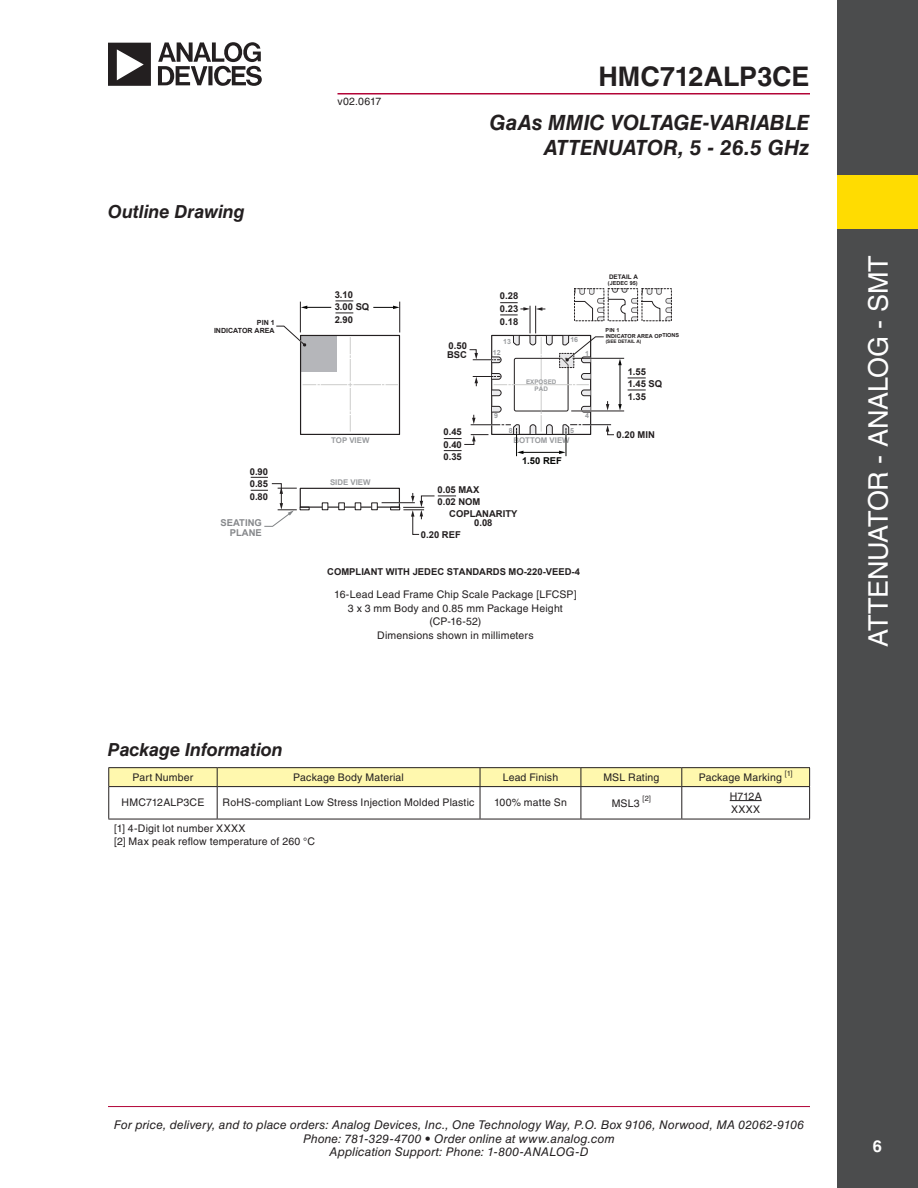
<style>
.page{position:relative;width:918px;height:1188px;background:#fff}
.page>*{position:absolute;margin:0;border:0;box-sizing:border-box;transform-origin:0 0}
.t1{font:27px "Helvetica LT Std";letter-spacing:-.01em;color:#fff}
.t2{font:700 27px "Helvetica LT Std";letter-spacing:-.005em;color:#231f20}
.t3{font:italic 700 21px/25.2px "Helvetica LT Std";color:#231f20;text-align:right}
.t4{font:italic 700 18px "Helvetica LT Std";letter-spacing:-.005em;color:#231f20}
.t5{font:700 16.5px "Helvetica LT Std";color:#fff}
.t6{font:italic 12px/13.5px "Helvetica LT Std";letter-spacing:.01em;color:#231f20;text-align:center}
.t7{font:10.5px "Helvetica LT Std";letter-spacing:.015em;color:#231f20}
.t8{font:700 9.45px/12.6px "Arial";color:#231f20}
.t9{font:700 9.45px/9.4px "Arial";color:#86888b;text-align:right}
.t10{font:700 9.45px "Arial";color:#040503}
.t11{font:700 7.8px "Arial";color:#9a9c9f}
.t12{font:7.5px "Helvetica LT Std";color:#231f20}
.t13{font:700 7.05px/7.8px "Arial";color:#231f20;text-align:right}
.t14{font:700 7.05px "Arial";color:#9a9c9f}
.t15{font:700 6.3px/6.3px "Arial";color:#9a9c9f;text-align:center}
.t16{font:700 6.3px "Arial";color:#231f20}
.t17{font:700 5.55px/5.4px "Arial";letter-spacing:-.005em;color:#231f20}
.t18{font:700 4.65px "Arial";letter-spacing:-.005em;color:#231f20}
</style>
<div class="page">
<hr style="left:108px;top:1106px;width:702px;height:1px;background:#b30437">
<hr style="left:338px;top:93px;width:472px;height:1px;background:#b30437">
<div style="left:837px;top:0;width:81px;height:1188px;background:#4b4c4d"></div>
<div style="left:837px;top:175px;width:81px;height:54px;background:#ffdc01"></div>
<svg style="left:108px;top:42px;width:154px;height:44px"></svg>
<hr style="left:108px;top:767px;width:109px;height:1px;background:#231f20">
<hr style="left:217px;top:767px;width:263px;height:1px;background:#231f20">
<hr style="left:480px;top:767px;width:101px;height:1px;background:#231f20">
<hr style="left:581px;top:767px;width:101px;height:1px;background:#231f20">
<hr style="left:682px;top:767px;width:128px;height:1px;background:#231f20">
<svg style="left:108px;top:768px;width:702px;height:18px;background:#faf3ab"></svg>
<hr style="left:108px;top:786px;width:109px;height:1px;background:#231f20">
<hr style="left:108px;top:787px;width:1px;height:32px;background:#231f20">
<hr style="left:217px;top:786px;width:263px;height:1px;background:#231f20">
<hr style="left:217px;top:787px;width:1px;height:32px;background:#231f20">
<hr style="left:480px;top:786px;width:101px;height:1px;background:#231f20">
<hr style="left:480px;top:787px;width:1px;height:32px;background:#231f20">
<hr style="left:581px;top:786px;width:101px;height:1px;background:#231f20">
<hr style="left:581px;top:787px;width:1px;height:32px;background:#231f20">
<hr style="left:682px;top:786px;width:128px;height:1px;background:#231f20">
<hr style="left:681px;top:787px;width:1px;height:32px;background:#231f20">
<hr style="left:809px;top:787px;width:1px;height:32px;background:#231f20">
<hr style="left:108px;top:819px;width:109px;height:1px;background:#231f20">
<hr style="left:217px;top:819px;width:263px;height:1px;background:#231f20">
<hr style="left:480px;top:819px;width:101px;height:1px;background:#231f20">
<hr style="left:581px;top:819px;width:101px;height:1px;background:#231f20">
<hr style="left:682px;top:819px;width:128px;height:1px;background:#231f20">
<hr style="left:730px;top:800px;width:32px;height:1px;background:#231f20">
<hr style="left:300px;top:302px;width:1px;height:30px;background:#231f20">
<hr style="left:399px;top:302px;width:1px;height:30px;background:#231f20">
<div style="left:300px;top:488px;width:100px;height:20px;border:1px solid #231f20"></div>
<svg style="left:373px;top:306px;width:27px;height:3px"></svg>
<svg style="left:301px;top:300px;width:52px;height:14px"></svg>
<div style="left:300px;top:335px;width:100px;height:100px;border:1px solid #231f20"></div>
<div style="left:322px;top:503px;width:6px;height:7px;background:#fff"></div>
<div style="left:322px;top:502px;width:6px;height:8px;border:1px solid #231f20"></div>
<div style="left:338px;top:502px;width:7px;height:8px;border:1px solid #231f20"></div>
<div style="left:355px;top:503px;width:6px;height:7px;background:#fff"></div>
<div style="left:355px;top:502px;width:6px;height:8px;border:1px solid #231f20"></div>
<div style="left:371px;top:502px;width:7px;height:8px;border:1px solid #231f20"></div>
<svg style="left:390px;top:493px;width:66px;height:42px"></svg>
<hr style="left:382px;top:502px;width:33px;height:1px;background:#231f20">
<svg style="left:276px;top:325px;width:121px;height:106px"></svg>
<svg style="left:251px;top:477px;width:59px;height:50px"></svg>
<div style="left:642px;top:289px;width:30px;height:32px;border:1px dashed #231f20"></div>
<svg style="left:444px;top:289px;width:227px;height:167px"></svg>
<p class="t4" style="left:108px;top:201px;width:138px">Outline Drawing</p>
<p class="t13" style="left:214px;top:319px;width:62px">PIN 1<br>INDICATOR AREA</p>
<p class="t8" style="left:250px;top:465px;width:20px;text-align:justify">0.90<br>0.85<br>0.80</p>
<p class="t9" style="left:221px;top:519px;width:43px">SEATING<br>PLANE</p>
<p class="t4" style="left:108px;top:739px;width:176px">Package Information</p>
<p class="t7" style="left:338px;top:95px;width:45px">v02.0617</p>
<h1 class="t2" style="left:598px;top:60px;width:213px">HMC712ALP3CE</h1>
<h2 class="t3" style="left:490px;top:109px;width:321px">GaAs MMIC VOLTAGE-VARIABLE<br>ATTENUATOR, 5 - 26.5 GHz</h2>
<p class="t16" style="left:609px;top:272px;width:31px">DETAIL A</p>
<p class="t17" style="left:608px;top:280px;width:31px">(JEDEC 95)</p>
<p class="t8" style="left:335px;top:288px;width:36px">3.10<br>3.00 SQ<br>2.90</p>
<p class="t8" style="left:500px;top:290px;width:20px;text-align:justify">0.28<br>0.23<br>0.18</p>
<p class="t8" style="left:447px;top:341px;width:21px;line-height:9.4px">0.50<br>BSC</p>
<p class="t14" style="left:503px;top:336px;width:9px">13</p>
<p class="t14" style="left:493px;top:348px;width:9px">12</p>
<p class="t14" style="left:570px;top:335px;width:9px">16</p>
<p class="t14" style="left:585px;top:349px;width:5px">1</p>
<p class="t15" style="left:526px;top:379px;width:32px">EXPOSED<br>PAD</p>
<p class="t14" style="left:494px;top:411px;width:5px">9</p>
<p class="t14" style="left:585px;top:411px;width:5px">4</p>
<p class="t14" style="left:509px;top:426px;width:5px">8</p>
<p class="t14" style="left:570px;top:425px;width:5px">5</p>
<p class="t8" style="left:444px;top:426px;width:20px;text-align:justify">0.45<br>0.40<br>0.35</p>
<p class="t8" style="left:437px;top:483px;width:44px">0.05 MAX<br>0.02 NOM</p>
<p class="t8" style="left:421px;top:528px;width:41px">0.20 REF</p>
<p class="t11" style="left:331px;top:436px;width:40px">TOP VIEW</p>
<p class="t11" style="left:514px;top:436px;width:58px">BOTTOM VIEW</p>
<p class="t11" style="left:330px;top:477px;width:42px">SIDE VIEW</p>
<p class="t10" style="left:522px;top:454px;width:41px">1.50 REF</p>
<p class="t8" style="left:449px;top:509px;width:70px;line-height:9.4px;text-align:center">COPLANARITY<br>0.08</p>
<p class="t8" style="left:327px;top:566px;width:254px">COMPLIANT WITH JEDEC STANDARDS MO-220-VEED-4</p>
<p class="t7" style="left:334px;top:589px;width:244px">16-Lead Lead Frame Chip Scale Package [LFCSP]</p>
<p class="t7" style="left:348px;top:602px;width:216px">3 x 3 mm Body and 0.85 mm Package Height</p>
<p class="t7" style="left:430px;top:616px;width:53px">(CP-16-52)</p>
<p class="t7" style="left:377px;top:629px;width:158px">Dimensions shown in millimeters</p>
<p class="t17" style="left:606px;top:328px;width:75px">PIN 1<br>INDICATOR AREA OPTIONS</p>
<p class="t18" style="left:606px;top:338px;width:37px">(SEE DETAIL A)</p>
<p class="t8" style="left:628px;top:365px;width:36px">1.55<br>1.45 SQ<br>1.35</p>
<p class="t8" style="left:617px;top:429px;width:40px">0.20 MIN</p>
<p class="t7" style="left:132px;top:771px;width:62px">Part Number</p>
<p class="t7" style="left:293px;top:771px;width:112px">Package Body Material</p>
<p class="t7" style="left:503px;top:771px;width:57px">Lead Finish</p>
<p class="t7" style="left:603px;top:771px;width:58px">MSL Rating</p>
<p class="t7" style="left:699px;top:771px;width:95px">Package Marking <sup>[1]</sup></p>
<p class="t7" style="left:122px;top:797px;width:84px">HMC712ALP3CE</p>
<p class="t7" style="left:223px;top:797px;width:253px">RoHS-compliant Low Stress Injection Molded Plastic</p>
<p class="t7" style="left:494px;top:797px;width:74px">100% matte Sn</p>
<p class="t7" style="left:612px;top:797px;width:30px">MSL3</p>
<p class="t12" style="left:643px;top:794px;width:10px">[2]</p>
<p class="t7" style="left:730px;top:790px;width:33px">H712A</p>
<p class="t7" style="left:731px;top:803px;width:31px">XXXX</p>
<p class="t7" style="left:114px;top:822px;width:133px">[1] 4-Digit lot number XXXX</p>
<p class="t7" style="left:114px;top:836px;width:203px">[2] Max peak reflow temperature of 260 °C</p>
<h1 class="t1" style="left:863px;top:647px;width:393px;rotate:-90deg">ATTENUATOR - ANALOG - SMT</h1>
<p class="t6" style="left:114px;top:1118px;width:692px">For price, delivery, and to place orders: Analog Devices, Inc., One Technology Way, P.O. Box 9106, Norwood, MA 02062-9106<br>Phone: 781-329-4700 • Order online at www.analog.com<br>Application Support: Phone: 1-800-ANALOG-D</p>
<h3 class="t5" style="left:873px;top:1136px;width:11px">6</h3>
</div>
